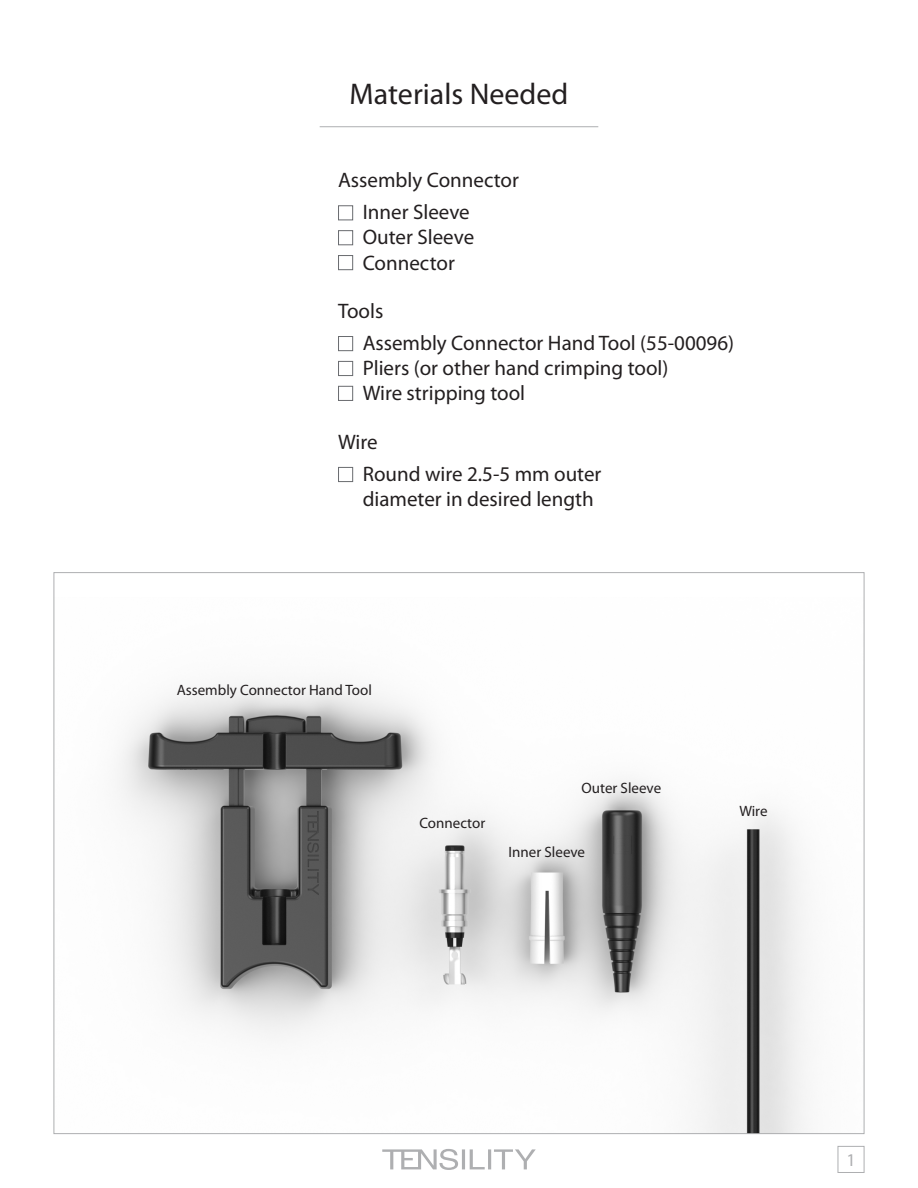
<style>
.page{position:relative;width:918px;height:1188px;background:#fff}
.page>*{position:absolute;margin:0;border:0;box-sizing:border-box;transform-origin:0 0}
.t1{font:30px "Myriad Pro";color:#231f20}
.t2{font:21px/25.2px "Myriad Pro";color:#231f20}
.t3{font:18px "Myriad Pro";color:#aeafb1}
.t4{font:15px "Myriad Pro";color:#231f20}
</style>
<div class="page">
<div style="left:838px;top:1146px;width:26px;height:27px;border:1px solid #aeafb1"></div>
<img style="left:119px;top:686px;width:687px;height:446px">
<hr style="left:320px;top:126px;width:278px;height:1px;background:#aeafb1">
<div style="left:338px;top:205px;width:15px;height:15px;border:1px solid #696b6f"></div>
<div style="left:338px;top:336px;width:15px;height:15px;border:1px solid #696b6f"></div>
<div style="left:338px;top:255px;width:15px;height:15px;border:1px solid #696b6f"></div>
<div style="left:338px;top:386px;width:15px;height:15px;border:1px solid #696b6f"></div>
<div style="left:338px;top:230px;width:15px;height:15px;border:1px solid #696b6f"></div>
<div style="left:338px;top:361px;width:15px;height:15px;border:1px solid #696b6f"></div>
<div style="left:338px;top:467px;width:15px;height:15px;border:1px solid #696b6f"></div>
<svg style="left:382px;top:1149px;width:154px;height:21px"></svg>
<p class="t1" style="left:350px;top:75px;width:220px">Materials Needed</p>
<p class="t2" style="left:338px;top:167px;width:182px">Assembly Connector</p>
<p class="t2" style="left:363px;top:199px;width:109px">Inner Sleeve</p>
<p class="t2" style="left:363px;top:224px;width:113px">Outer Sleeve</p>
<p class="t2" style="left:363px;top:250px;width:94px">Connector</p>
<p class="t2" style="left:338px;top:298px;width:47px">Tools</p>
<p class="t2" style="left:363px;top:330px;width:373px">Assembly Connector Hand Tool (55-00096)</p>
<p class="t2" style="left:363px;top:355px;width:307px">Pliers (or other hand crimping tool)</p>
<p class="t2" style="left:363px;top:380px;width:164px">Wire stripping tool</p>
<p class="t2" style="left:338px;top:429px;width:41px">Wire</p>
<p class="t2" style="left:363px;top:461px;width:240px">Round wire 2.5-5 mm outer diameter in desired length</p>
<p class="t4" style="left:177px;top:680px;width:197px">Assembly Connector Hand Tool</p>
<p class="t4" style="left:419px;top:814px;width:67px">Connector</p>
<p class="t4" style="left:582px;top:779px;width:81px">Outer Sleeve</p>
<p class="t4" style="left:509px;top:842px;width:78px">Inner Sleeve</p>
<p class="t4" style="left:739px;top:802px;width:30px">Wire</p>
<p class="t3" style="left:846px;top:1149px;width:11px">1</p>
</div>
